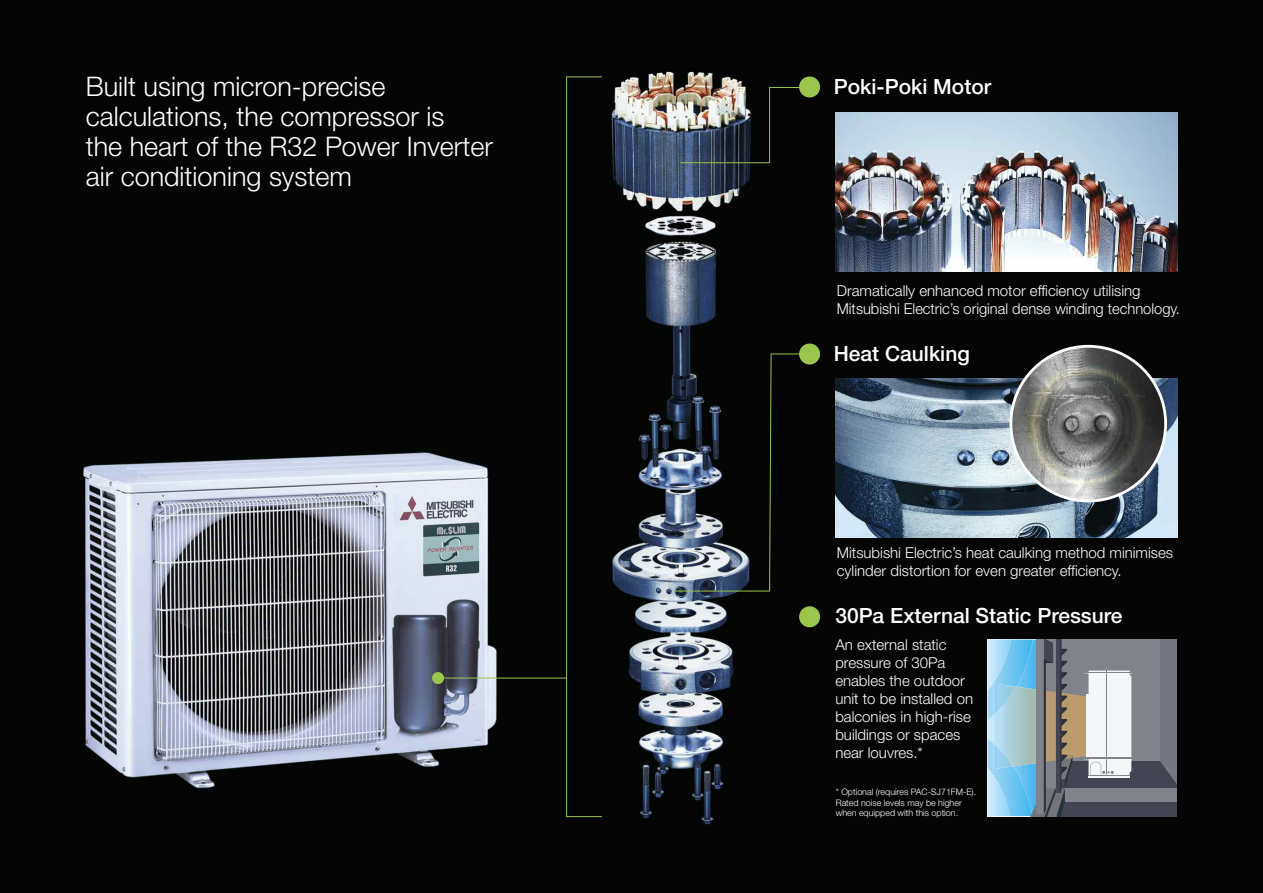
<style>
.page{position:relative;width:1263px;height:893px;background:#fff}
.page>*{position:absolute;margin:0;border:0;box-sizing:border-box;transform-origin:0 0}
.t1{font:300 27px/30px "Helvetica Neue";color:#fefefe}
.t2{font:500 21px "Helvetica Neue";color:#fefefe}
.t3{font:300 15px/18px "Helvetica Neue";color:#fefefe}
.t4{font:300 9px/10.5px "Helvetica Neue";color:#fefefe}
</style>
<div class="page">
<img style="left:0;top:0;width:1263px;height:893px">
<div style="left:799px;top:77px;width:21px;height:20px;background:#9cc54d;border-radius:50%"></div>
<img style="left:680px;top:87px;width:130px;height:76px">
<svg style="left:566px;top:76px;width:36px;height:741px;background:#1c2210"></svg>
<hr style="left:438px;top:678px;width:128px;height:1px;background:#9cc54d">
<div style="left:432px;top:672px;width:12px;height:12px;background:#9cc54d;border-radius:50%"></div>
<div style="left:799px;top:344px;width:21px;height:20px;background:#9cc54d;border-radius:50%"></div>
<div style="left:799px;top:606px;width:21px;height:21px;background:#9cc54d;border-radius:50%"></div>
<svg style="left:673px;top:353px;width:137px;height:238px;background:#23272c"></svg>
<img style="left:836px;top:112px;width:342px;height:159px">
<img style="left:836px;top:378px;width:342px;height:159px">
<svg style="left:1009px;top:345px;width:158px;height:157px;background:#6d7070"></svg>
<img style="left:987px;top:639px;width:43px;height:177px">
<img style="left:1016px;top:687px;width:14px;height:79px">
<img style="left:993px;top:683px;width:23px;height:86px">
<svg style="left:1030px;top:639px;width:146px;height:177px"></svg>
<h1 class="t1" style="left:86px;top:69px;width:409px">Built using micron-precise calculations, the compressor is<br>the heart of the R32 Power Inverter air conditioning system</h1>
<h2 class="t2" style="left:834px;top:69px;width:159px">Poki-Poki Motor</h2>
<p class="t3" style="left:837px;top:280px;width:345px">Dramatically enhanced motor efficiency utilising<br>Mitsubishi Electric’s original dense winding technology.</p>
<h2 class="t2" style="left:834px;top:336px;width:137px">Heat Caulking</h2>
<p class="t3" style="left:837px;top:542px;width:338px">Mitsubishi Electric’s heat caulking method minimises cylinder distortion for even greater efficiency.</p>
<h2 class="t2" style="left:835px;top:599px;width:289px">30Pa External Static Pressure</h2>
<p class="t3" style="left:835px;top:635px;width:139px">An external static pressure of 30Pa enables the outdoor unit to be installed on balconies in high-rise buildings or spaces near louvres.*</p>
<p class="t4" style="left:836px;top:786px;width:142px">* Optional (requires PAC-SJ71FM-E).<br>Rated noise levels may be higher when equipped with this option.</p>
</div>
